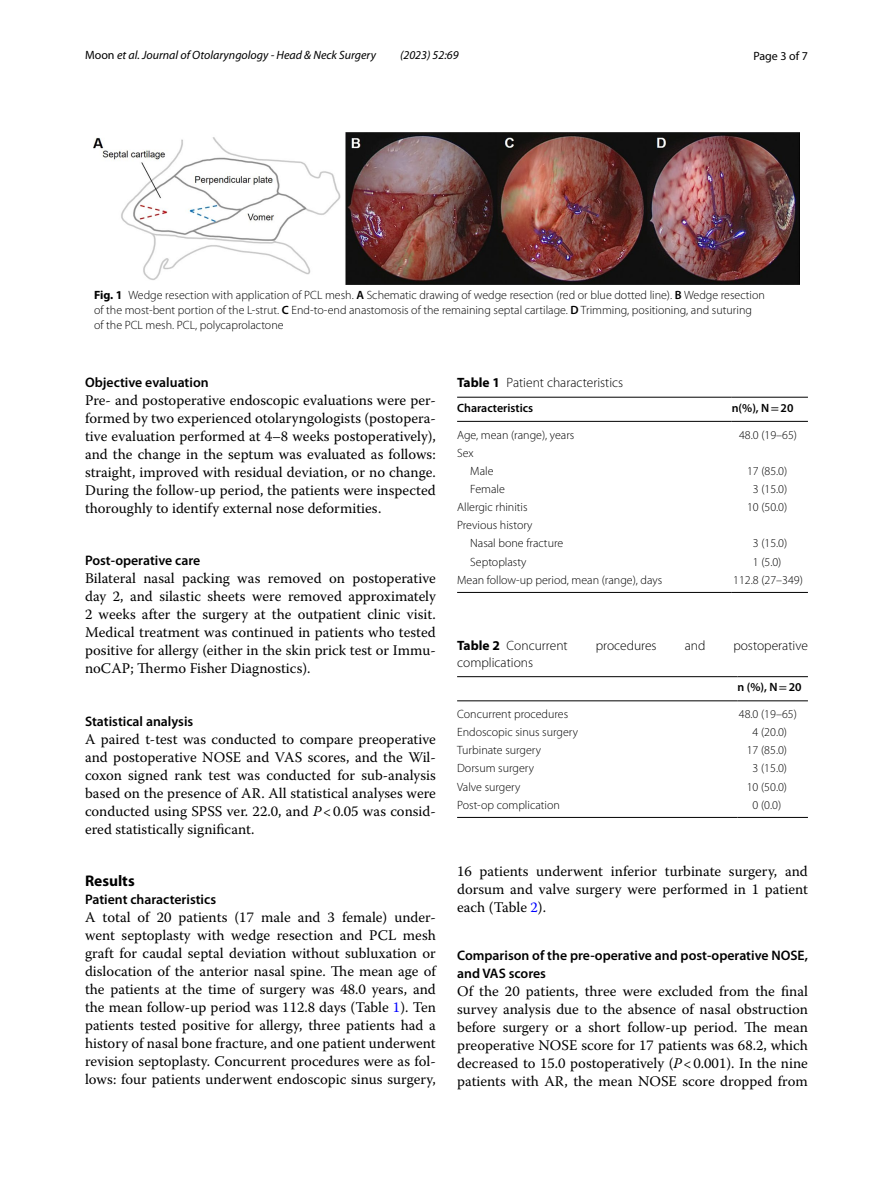
<style>
.page{position:relative;width:893px;height:1187px;background:#fff}
.page>*{position:absolute;margin:0;border:0;box-sizing:border-box;transform-origin:0 0}
.t1{font:700 15.45px "Myriad Pro";color:#000}
.t2{font:14.7px/18px "Warnock Pro";color:#000;text-align:justify}
.t3{font:600 13.8px/18px "Myriad Pro";color:#000}
.t4{font:300 13.5px "Myriad Pro";color:#000}
.t5{font:300 12px/15px "Myriad Pro";color:#000}
.t6{font:italic 12px "Myriad Pro";color:#000}
.t7{font:600 12px "Myriad Pro";color:#000}
.t8{font:12px "Myriad Pro";color:#000}
.s1{font-style:normal}
.s2{font-weight:700}
.s3{font-weight:600}
.s4{font-style:italic}
.s5{color:#00f}
.s6{font-family:"STIX";font-weight:400}
</style>
<div class="page">
<img style="left:94px;top:133px;width:705px;height:151px">
<hr style="left:457px;top:397px;width:275px;height:1px;background:#000">
<hr style="left:457px;top:421px;width:275px;height:1px;background:#000">
<hr style="left:732px;top:397px;width:76px;height:1px;background:#000">
<hr style="left:732px;top:421px;width:76px;height:1px;background:#000">
<hr style="left:457px;top:592px;width:275px;height:1px;background:#000">
<hr style="left:732px;top:592px;width:76px;height:1px;background:#000">
<hr style="left:457px;top:676px;width:280px;height:1px;background:#000">
<hr style="left:457px;top:700px;width:280px;height:1px;background:#000">
<hr style="left:737px;top:676px;width:71px;height:1px;background:#000">
<hr style="left:737px;top:700px;width:71px;height:1px;background:#000">
<hr style="left:457px;top:817px;width:280px;height:1px;background:#000">
<hr style="left:737px;top:817px;width:71px;height:1px;background:#000">
<p class="t6" style="left:85px;top:48px;width:292px"><span class="s1">Moon</span> et al. Journal of Otolaryngology - Head &amp; Neck Surgery</p>
<p class="t6" style="left:400px;top:48px;width:60px">(2023) 52:69</p>
<p class="t8" style="left:753px;top:48px;width:56px">Page 3 of 7</p>
<p class="t5" style="left:94px;top:288px;width:672px"><span class="s2">Fig. 1</span> Wedge resection with application of PCL mesh. <span class="s3">A</span> Schematic drawing of wedge resection (red or blue dotted line). <span class="s3">B</span> Wedge resection of the most-bent portion of the L-strut. <span class="s3">C</span> End-to-end anastomosis of the remaining septal cartilage. <span class="s3">D</span> Trimming, positioning, and suturing<br>of the PCL mesh. PCL, polycaprolactone</p>
<p class="t3" style="left:85px;top:373px;width:125px">Objective evaluation</p>
<p class="t2" style="left:85px;top:391px;width:352px">Pre- and postoperative endoscopic evaluations were per&shy;formed by two experienced otolaryngologists (postopera&shy;tive evaluation performed at 4–8 weeks postoperatively), and the change in the septum was evaluated as follows: straight, improved with residual deviation, or no change.<br>During the follow-up period, the patients were inspected thoroughly to identify external nose deformities.</p>
<p class="t3" style="left:85px;top:551px;width:117px">Post‑operative care</p>
<p class="t2" style="left:85px;top:569px;width:352px">Bilateral nasal packing was removed on postoperative day 2, and silastic sheets were removed approximately 2 weeks after the surgery at the outpatient clinic visit.<br>Medical treatment was continued in patients who tested positive for allergy (either in the skin prick test or Immu&shy;noCAP; Thermo Fisher Diagnostics).</p>
<p class="t3" style="left:85px;top:711px;width:110px">Statistical analysis</p>
<p class="t2" style="left:85px;top:729px;width:352px">A paired t-test was conducted to compare preoperative and postoperative NOSE and VAS scores, and the Wil&shy;coxon signed rank test was conducted for sub-analysis based on the presence of AR. All statistical analyses were conducted using SPSS ver. 22.0, and <span class="s4">P</span>&lt;0.05 was consid&shy;ered statistically significant.</p>
<p class="t1" style="left:85px;top:870px;width:51px">Results</p>
<p class="t3" style="left:85px;top:890px;width:133px">Patient characteristics</p>
<p class="t2" style="left:85px;top:908px;width:352px">A total of 20 patients (17 male and 3 female) under&shy;went septoplasty with wedge resection and PCL mesh graft for caudal septal deviation without subluxation or dislocation of the anterior nasal spine. The mean age of the patients at the time of surgery was 48.0 years, and the mean follow-up period was 112.8 days (Table <span class="s5">1</span>). Ten patients tested positive for allergy, three patients had a history of nasal bone fracture, and one patient underwent revision septoplasty. Concurrent procedures were as fol&shy;lows: four patients underwent endoscopic sinus surgery,</p>
<p class="t4" style="left:457px;top:375px;width:168px"><span class="s2">Table 1</span> Patient characteristics</p>
<p class="t7" style="left:457px;top:400px;width:78px">Characteristics</p>
<p class="t7" style="left:732px;top:400px;width:63px">n(%), N<span class="s6">=</span>20</p>
<p class="t5" style="left:457px;top:427px;width:119px">Age, mean (range), years</p>
<p class="t5" style="left:739px;top:427px;width:60px">48.0 (19–65)</p>
<p class="t5" style="left:470px;top:444px;width:25px;line-height:18.1px;text-indent:-13px">Sex<br>Male</p>
<p class="t5" style="left:747px;top:463px;width:42px">17 (85.0)</p>
<p class="t5" style="left:470px;top:481px;width:36px">Female</p>
<p class="t5" style="left:753px;top:481px;width:36px">3 (15.0)</p>
<p class="t5" style="left:457px;top:500px;width:72px">Allergic rhinitis</p>
<p class="t5" style="left:747px;top:500px;width:42px">10 (50.0)</p>
<p class="t5" style="left:470px;top:516px;width:95px;line-height:18.1px;text-indent:-13px">Previous history<br>Nasal bone fracture</p>
<p class="t5" style="left:753px;top:536px;width:36px">3 (15.0)</p>
<p class="t5" style="left:470px;top:554px;width:58px">Septoplasty</p>
<p class="t5" style="left:753px;top:554px;width:30px">1 (5.0)</p>
<p class="t5" style="left:457px;top:572px;width:207px">Mean follow-up period, mean (range), days</p>
<p class="t5" style="left:733px;top:572px;width:71px">112.8 (27–349)</p>
<p class="t4" style="left:457px;top:638px;width:112px"><span class="s2">Table 2</span> Concurrent</p>
<p class="t4" style="left:596px;top:638px;width:62px">procedures</p>
<p class="t4" style="left:685px;top:638px;width:22px">and</p>
<p class="t4" style="left:733px;top:638px;width:76px">postoperative</p>
<p class="t4" style="left:457px;top:654px;width:77px">complications</p>
<p class="t7" style="left:737px;top:679px;width:66px">n (%), N<span class="s6">=</span>20</p>
<p class="t5" style="left:457px;top:706px;width:113px">Concurrent procedures</p>
<p class="t5" style="left:739px;top:706px;width:60px">48.0 (19–65)</p>
<p class="t5" style="left:457px;top:724px;width:122px">Endoscopic sinus surgery</p>
<p class="t5" style="left:753px;top:724px;width:36px">4 (20.0)</p>
<p class="t5" style="left:457px;top:743px;width:86px">Turbinate surgery</p>
<p class="t5" style="left:747px;top:743px;width:42px">17 (85.0)</p>
<p class="t5" style="left:457px;top:761px;width:78px">Dorsum surgery</p>
<p class="t5" style="left:753px;top:761px;width:36px">3 (15.0)</p>
<p class="t5" style="left:457px;top:779px;width:65px">Valve surgery</p>
<p class="t5" style="left:747px;top:779px;width:42px">10 (50.0)</p>
<p class="t5" style="left:457px;top:797px;width:104px">Post-op complication</p>
<p class="t5" style="left:753px;top:797px;width:30px">0 (0.0)</p>
<p class="t2" style="left:457px;top:861px;width:352px">16 patients underwent inferior turbinate surgery, and dorsum and valve surgery were performed in 1 patient each (Table <span class="s5">2</span>).</p>
<p class="t3" style="left:457px;top:945px;width:352px">Comparison of the pre‑operative and post‑operative NOSE, and VAS scores</p>
<p class="t2" style="left:457px;top:981px;width:352px">Of the 20 patients, three were excluded from the final survey analysis due to the absence of nasal obstruction before surgery or a short follow-up period. The mean preoperative NOSE score for 17 patients was 68.2, which decreased to 15.0 postoperatively (<span class="s4">P</span>&lt;0.001). In the nine patients with AR, the mean NOSE score dropped from</p>
</div>
